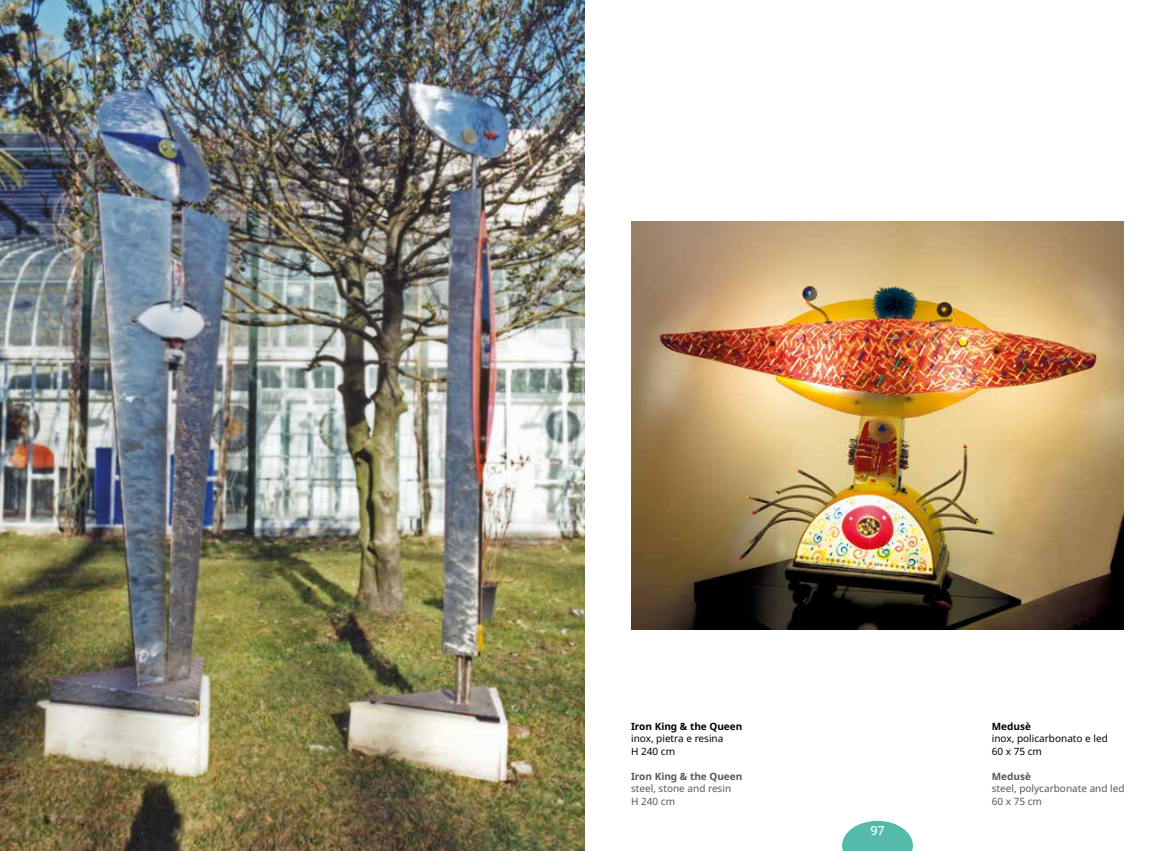
<style>
.page{position:relative;width:1170px;height:851px;background:#fff}
.page>*{position:absolute;margin:0;border:0;box-sizing:border-box;transform-origin:0 0}
.t1{font:500 12.5px "Noto Sans";color:#fff}
.t2{font:10px/12.5px "Noto Sans";color:#575756}
.t3{font:10px/12.5px "Noto Sans";color:#000}
.t4{font:700 10px "Noto Sans";color:#575756}
.t5{font:700 10px "Noto Sans";color:#000}
</style>
<div class="page">
<svg style="left:842px;top:820px;width:70px;height:30px"></svg>
<img style="left:631px;top:221px;width:492px;height:408px">
<img style="left:0;top:0;width:585px;height:850px">
<p class="t5" style="left:631px;top:718px;width:113px">Iron King &amp; the Queen</p>
<p class="t3" style="left:631px;top:732px;width:94px">inox, pietra e resina<br>H 240 cm</p>
<p class="t4" style="left:631px;top:768px;width:113px">Iron King &amp; the Queen</p>
<p class="t2" style="left:631px;top:782px;width:102px">steel, stone and resin<br>H 240 cm</p>
<p class="t1" style="left:870px;top:821px;width:16px">97</p>
<p class="t5" style="left:991px;top:718px;width:41px">Medusè</p>
<p class="t3" style="left:991px;top:732px;width:117px">inox, policarbonato e led<br>60 x 75 cm</p>
<p class="t4" style="left:991px;top:768px;width:41px">Medusè</p>
<p class="t2" style="left:991px;top:782px;width:134px">steel, polycarbonate and led<br>60 x 75 cm</p>
</div>
